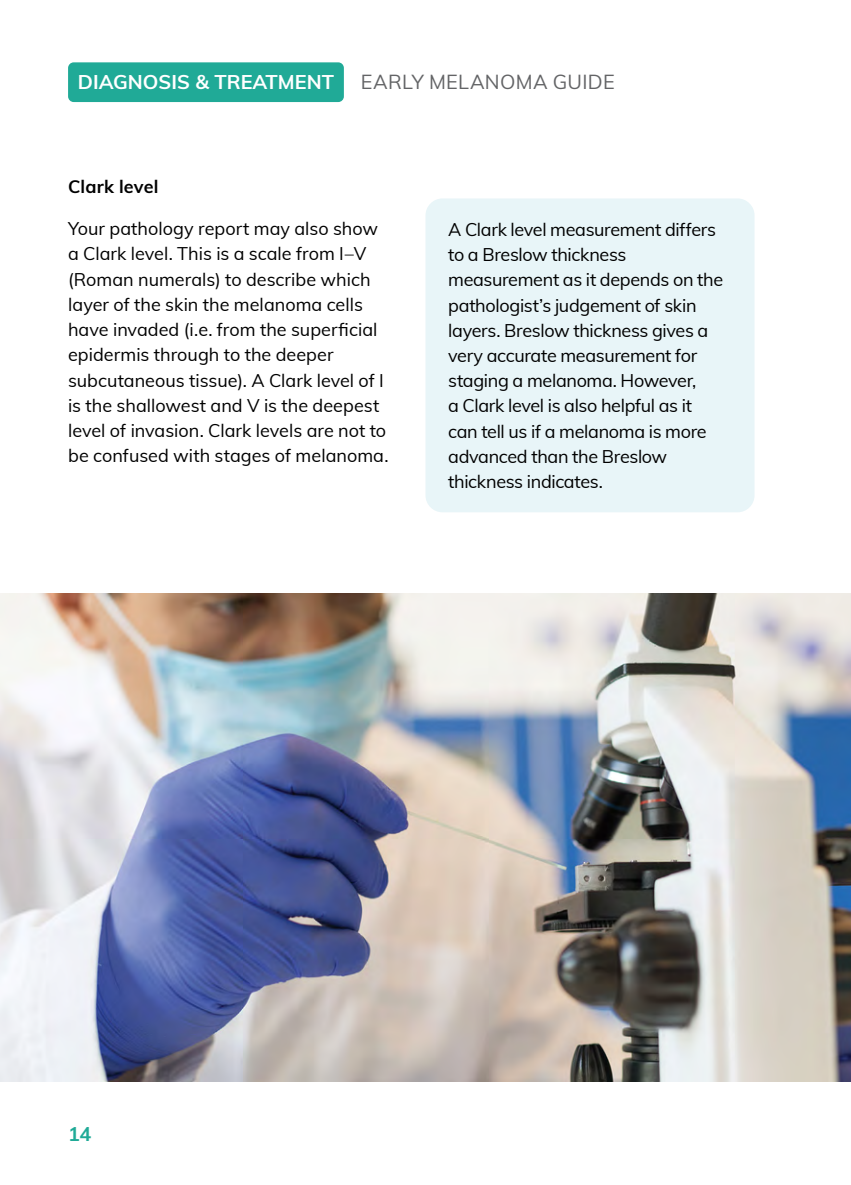
<style>
.page{position:relative;width:851px;height:1185px;background:#fff}
.page>*{position:absolute;margin:0;border:0;box-sizing:border-box;transform-origin:0 0}
.t1{font:700 19.8px "Muli";color:#fff}
.t2{font:19.8px "Muli";letter-spacing:.015em;color:#636466}
.t3{font:700 19.8px "Muli";color:#20aa97}
.Heading_2___DARK_BLU{font:18px/25.2px "Muli";color:#000}
.Body___BLACK{font:18px/25.2px "Muli";letter-spacing:-.02em;color:#000}
.Heading_2___DARK_BLU-2{font:700 18px "Muli";letter-spacing:.01em;color:#000}
</style>
<div class="page">
<img style="left:0;top:593px;width:850px;height:488px">
<div style="left:425px;top:198px;width:329px;height:314px;background:#e8f5f8;border-radius:17px"></div>
<div style="left:68px;top:62px;width:276px;height:40px;background:#20aa97;border-radius:6px"></div>
<p class="t1" style="left:78px;top:68px;width:257px">DIAGNOSIS &amp; TREATMENT</p>
<p class="t2" style="left:361px;top:67px;width:255px">EARLY MELANOMA GUIDE</p>
<p class="Heading_2___DARK_BLU-2" style="left:68px;top:173px;width:92px">Clark level</p>
<p class="Heading_2___DARK_BLU" style="left:68px;top:215px;width:322px">Your pathology report may also show a Clark level. This is a scale from I–V (Roman numerals) to describe which layer of the skin the melanoma cells have invaded (i.e. from the superficial epidermis through to the deeper subcutaneous tissue). A Clark level of I is the shallowest and V is the deepest level of invasion. Clark levels are not to be confused with stages of melanoma.</p>
<p class="Body___BLACK" style="left:448px;top:216px;width:276px">A Clark level measurement differs to a Breslow thickness measurement as it depends on the pathologist’s judgement of skin layers. Breslow thickness gives a very accurate measurement for staging a melanoma. However,<br>a Clark level is also helpful as it can tell us if a melanoma is more advanced than the Breslow thickness indicates.</p>
<p class="t3" style="left:68px;top:1120px;width:25px">14</p>
</div>
